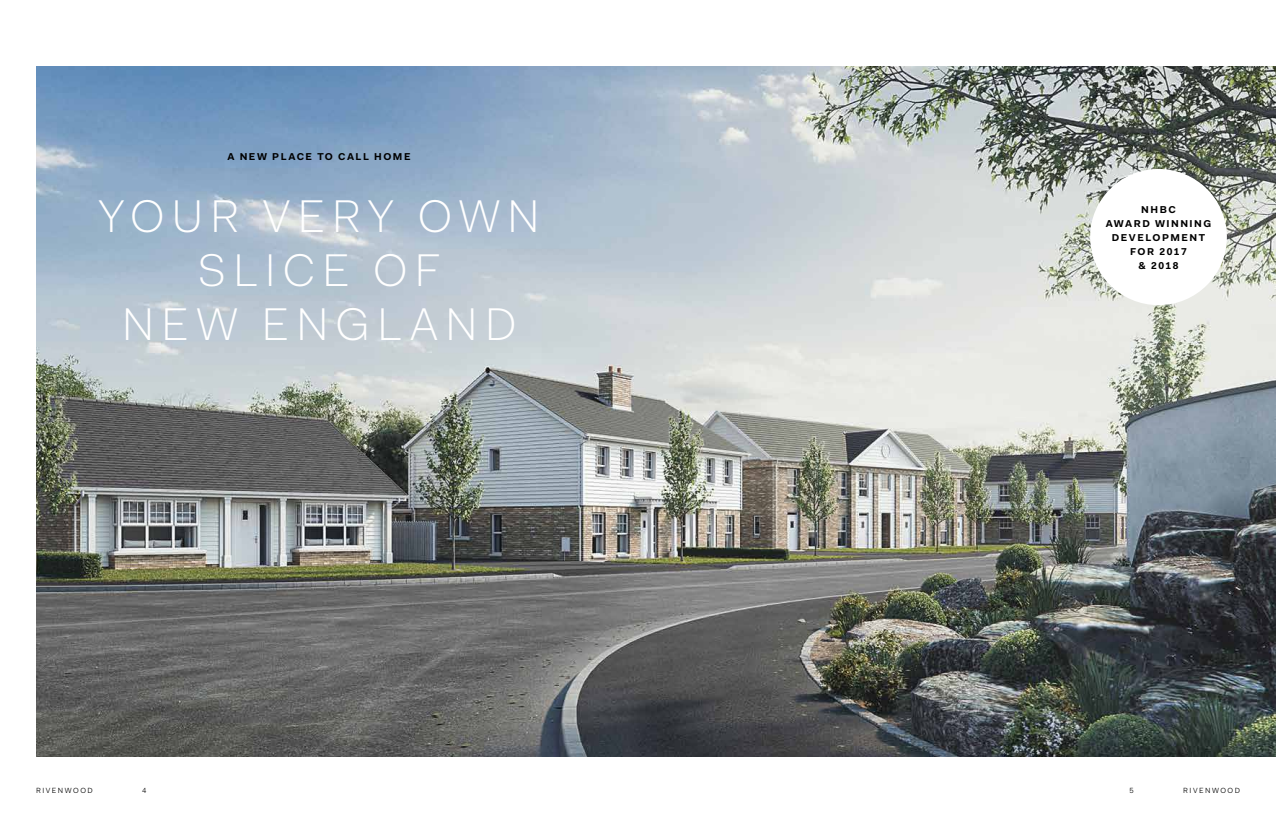
<style>
.page{position:relative;width:1276px;height:823px;background:#fff}
.page>*{position:absolute;margin:0;border:0;box-sizing:border-box;transform-origin:0 0}
.t1{font:300 46px/53.5px "Fakt Pro";letter-spacing:.15em;color:#fff;text-align:center}
.t2{font:700 10px/14px "Fakt Pro";letter-spacing:.15em;color:#000;text-align:center}
.t3{font:7.5px "Fakt Pro Blond";letter-spacing:.2em;color:#000}
</style>
<div class="page">
<img style="left:36px;top:66px;width:1240px;height:690px">
<div style="left:1090px;top:169px;width:137px;height:136px;background:#fff;border-radius:50%"></div>
<p class="t2" style="left:227px;top:149px;width:185px">A NEW PLACE TO CALL HOME</p>
<h1 class="t1" style="left:98px;top:189px;width:443px">YOUR VERY OWN<br>SLICE OF<br>NEW ENGLAND</h1>
<p class="t2" style="left:1105px;top:202px;width:107px">NHBC<br>AWARD WINNING<br>DEVELOPMENT<br>FOR 2017<br>&amp; 2018</p>
<p class="t3" style="left:36px;top:784px;width:58px">RIVENWOOD</p>
<p class="t3" style="left:142px;top:784px;width:6px">4</p>
<p class="t3" style="left:1129px;top:784px;width:6px">5</p>
<p class="t3" style="left:1183px;top:784px;width:58px">RIVENWOOD</p>
</div>
